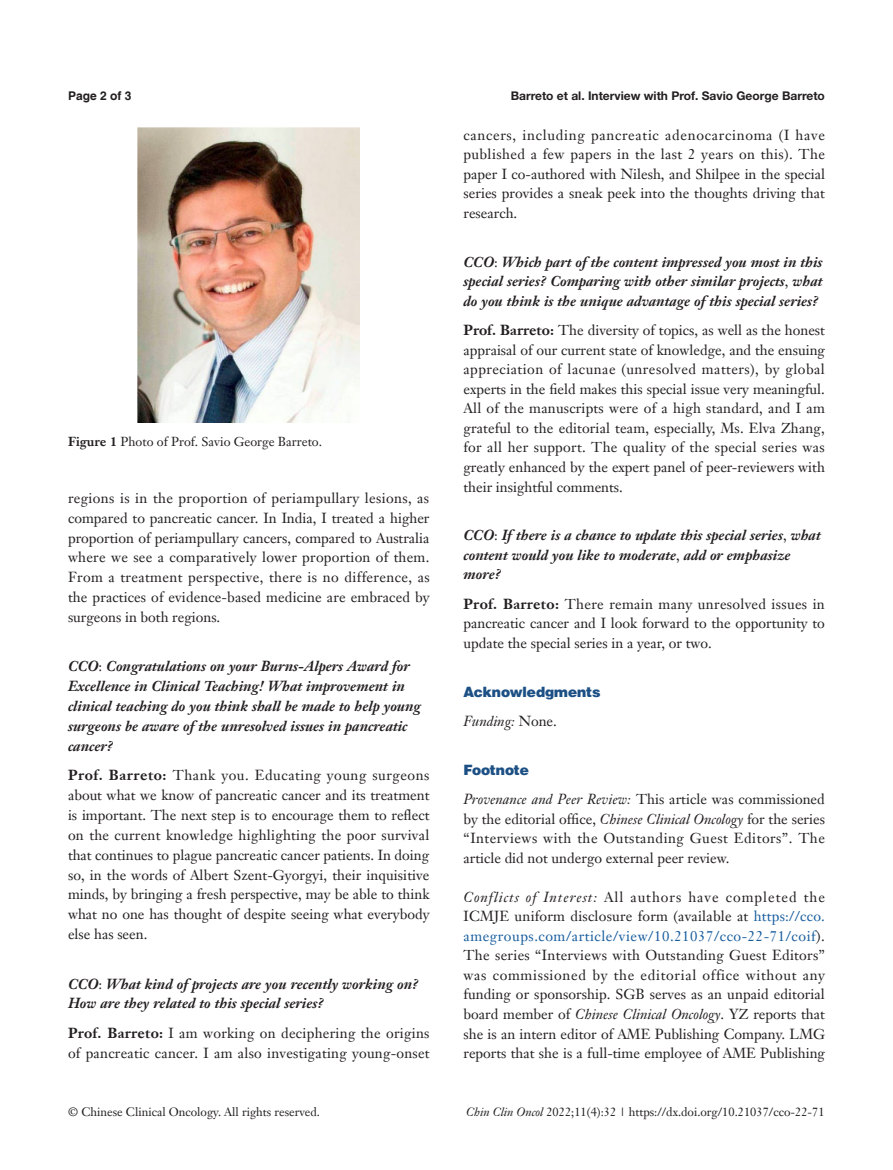
<style>
.page{position:relative;width:893px;height:1170px;background:#fff}
.page>*{position:absolute;margin:0;border:0;box-sizing:border-box;transform-origin:0 0}
.t1{font:14.25px/19.5px "Janson Text LT";color:#231f20;text-align:justify}
._2ji-6_5{font:italic 700 14.25px/19.8px "Janson Text LT";color:#231f20}
._1ji-6_5{font:900 14.25px "Helvetica";color:#1c5085}
.t2{font:italic 14.25px "Janson Text LT";color:#231f20}
.tuzhu{font:12.75px "Janson Text LT";color:#231f20}
.ZY-doi{font:12px "Janson Text LT";color:#231f20}
.ZY-Running_title{font:700 12px "Helvetica Neue LT Pro";color:#231f20}
.ZY-banquan{font:12px "Janson Text LT";color:#231f20}
.ZY-yema{font:700 12px "Helvetica";color:#231f20}
.s1{font-weight:700}
.s2{font-weight:400;font-style:normal}
.s3{font-style:normal}
.s4{font-style:italic}
.s5{color:#175d9e}
</style>
<div class="page">
<img style="left:138px;top:128px;width:222px;height:294px">
<p class="ZY-yema" style="left:68px;top:88px;width:65px">Page 2 of 3</p>
<p class="ZY-Running_title" style="left:511px;top:88px;width:316px">Barreto et al. Interview with Prof. Savio George Barreto</p>
<p class="tuzhu" style="left:68px;top:433px;width:256px"><span class="s1">Figure 1</span> Photo of Prof. Savio George Barreto.</p>
<p class="t1" style="left:68px;top:488px;width:363px">regions is in the proportion of periampullary lesions, as compared to pancreatic cancer. In India, I treated a higher proportion of periampullary cancers, compared to Australia where we see a comparatively lower proportion of them.<br>From a treatment perspective, there is no difference, as the practices of evidence-based medicine are embraced by surgeons in both regions.</p>
<p class="_2ji-6_5" style="left:68px;top:656px;width:354px">CCO<span class="s2">:</span> Congratulations on your Burns-Alpers Award for Excellence in Clinical Teaching! What improvement in clinical teaching do you think shall be made to help young surgeons be aware of the unresolved issues in pancreatic cancer?</p>
<p class="t1" style="left:68px;top:765px;width:363px"><span class="s1">Prof. Barreto:</span> Thank you. Educating young surgeons about what we know of pancreatic cancer and its treatment is important. The next step is to encourage them to reflect on the current knowledge highlighting the poor survival that continues to plague pancreatic cancer patients. In doing so, in the words of Albert Szent-Gyorgyi, their inquisitive minds, by bringing a fresh perspective, may be able to think what no one has thought of despite seeing what everybody else has seen.</p>
<p class="_2ji-6_5" style="left:68px;top:973px;width:352px">CCO<span class="s2">:</span> What kind of projects are you recently working on?<br>How are they related to this special series?</p>
<p class="t1" style="left:68px;top:1023px;width:363px"><span class="s1">Prof. Barreto:</span> I am working on deciphering the origins of pancreatic cancer. I am also investigating young-onset</p>
<p class="t1" style="left:463px;top:125px;width:363px">cancers, including pancreatic adenocarcinoma (I have published a few papers in the last 2 years on this). The paper I co-authored with Nilesh, and Shilpee in the special series provides a sneak peek into the thoughts driving that research.</p>
<p class="_2ji-6_5" style="left:463px;top:252px;width:361px;text-align:justify">CCO<span class="s2">:</span> Which part of the content impressed you most in this special series? Comparing with other similar projects<span class="s2">,</span> what do you think is the unique advantage of this special series?</p>
<p class="t1" style="left:463px;top:320px;width:363px"><span class="s1">Prof. Barreto:</span> The diversity of topics, as well as the honest appraisal of our current state of knowledge, and the ensuing appreciation of lacunae (unresolved matters), by global experts in the field makes this special issue very meaningful.<br>All of the manuscripts were of a high standard, and I am grateful to the editorial team, especially, Ms. Elva Zhang, for all her support. The quality of the special series was greatly enhanced by the expert panel of peer-reviewers with their insightful comments.</p>
<p class="_2ji-6_5" style="left:463px;top:525px;width:359px">CCO<span class="s2">:</span> If there is a chance to update this special series<span class="s2">,</span> what content would you like to moderate<span class="s2">,</span> add or emphasize more?</p>
<p class="t1" style="left:463px;top:594px;width:363px"><span class="s1">Prof. Barreto:</span> There remain many unresolved issues in pancreatic cancer and I look forward to the opportunity to update the special series in a year, or two.</p>
<p class="_1ji-6_5" style="left:463px;top:682px;width:139px">Acknowledgments</p>
<p class="t2" style="left:463px;top:712px;width:95px">Funding: <span class="s3">None.</span></p>
<p class="_1ji-6_5" style="left:463px;top:760px;width:67px">Footnote</p>
<p class="t1" style="left:463px;top:789px;width:363px"><span class="s4">Provenance and Peer Review:</span> This article was commissioned by the editorial office, <span class="s4">Chinese Clinical Oncology</span> for the series “Interviews with the Outstanding Guest Editors”. The article did not undergo external peer review.</p>
<p class="t1" style="left:463px;top:886px;width:363px"><span class="s4">Conflicts of Interest:</span> All authors have completed the ICMJE uniform disclosure form (available at <span class="s5">https://cco. amegroups.com/article/view/10.21037/cco-22-71/coif</span>).<br>The series “Interviews with Outstanding Guest Editors” was commissioned by the editorial office without any funding or sponsorship. SGB serves as an unpaid editorial board member of <span class="s4">Chinese Clinical Oncology</span>. YZ reports that she is an intern editor of AME Publishing Company. LMG reports that she is a full-time employee of AME Publishing</p>
<p class="ZY-banquan" style="left:68px;top:1104px;width:253px">© Chinese Clinical Oncology. All rights reserved.</p>
<p class="ZY-doi" style="left:466px;top:1104px;width:360px"><span class="s4">Chin Clin Oncol</span> 2022;11(4):32 | https://dx.doi.org/10.21037/cco-22-71</p>
</div>
